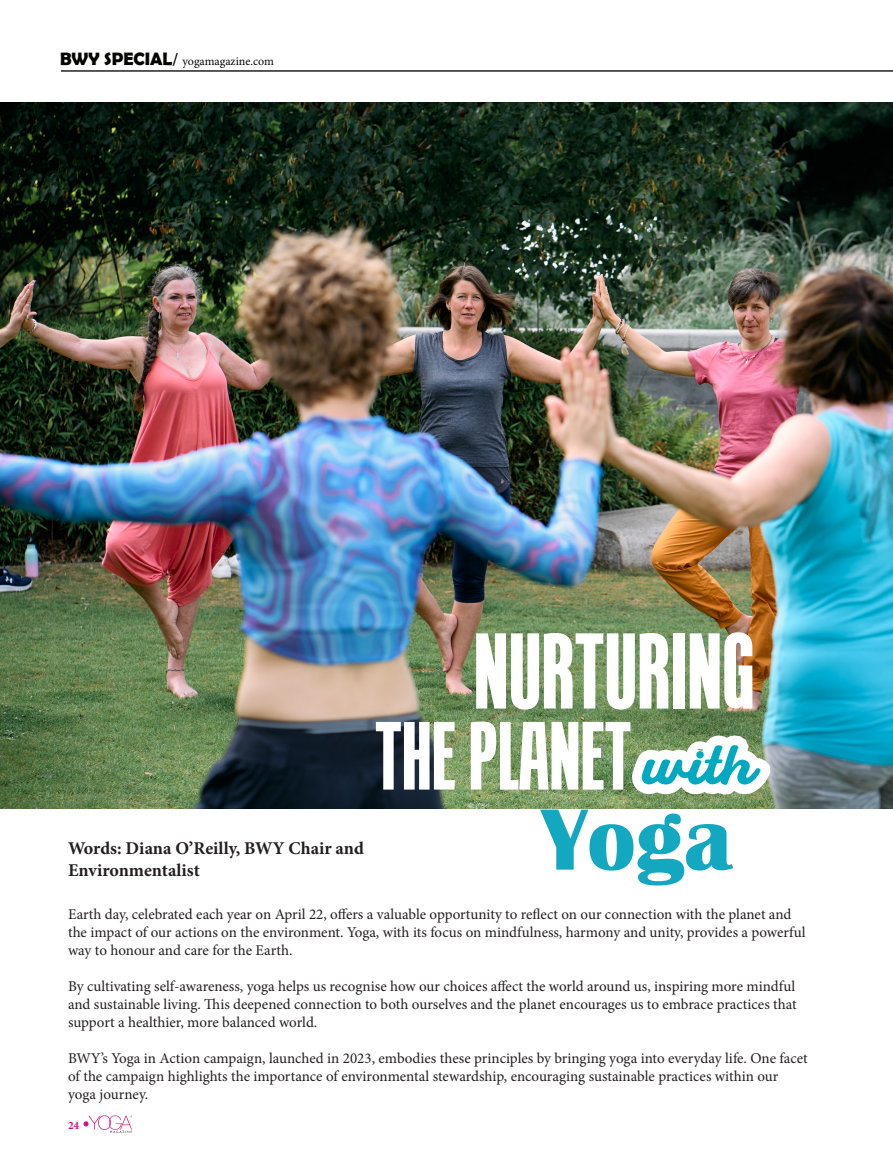
<style>
.page{position:relative;width:893px;height:1174px;background:#fff}
.page>*{position:absolute;margin:0;border:0;box-sizing:border-box;transform-origin:0 0}
.t1{font:700 105px "Tandelle";color:#fff}
.t2{font:700 94.5px "Tandelle";color:#fff}
.Body_Text_YOGA{font:700 90px "Britannic";color:#13a8bf}
.BODY_TEXT{font:700 18px/21.6px "Minion Pro";color:#231f20}
.BODY_TEXT-2{font:15px/18px "Minion Pro";color:#231f20}
.t3{font:12px "Minion Pro";color:#040503}
.t4{font:700 11.25px "Minion Pro";color:#db0f79}
.s1{font-family:"Berlin Sans FB Demi";font-weight:700;font-size:18px}
.s2{font-weight:700;font-size:18px}
.s3{font-family:"Black";font-weight:400;font-size:60px}
</style>
<div class="page">
<svg style="left:83px;top:1115px;width:49px;height:17px"></svg>
<img style="left:0;top:102px;width:893px;height:707px">
<hr style="left:61px;top:71px;width:832px;height:1px;background:#231f20">
<p class="t3" style="left:60px;top:53px;width:215px"><span class="s1">BWY SPECIAL</span><span class="s2">/</span> yogamagazine.com</p>
<p class="t1" style="left:474px;top:611px;width:282px">NURTURING</p>
<p class="t2" style="left:375px;top:702px;width:381px">THE PLANET <span class="s3">with</span></p>
<p class="Body_Text_YOGA" style="left:541px;top:789px;width:192px">Yoga</p>
<p class="BODY_TEXT-2" style="left:68px;top:905px;width:739px">Earth day, celebrated each year on April 22, offers a valuable opportunity to reflect on our connection with the planet and the impact of our actions on the environment. Yoga, with its focus on mindfulness, harmony and unity, provides a powerful way to honour and care for the Earth.</p>
<p class="BODY_TEXT-2" style="left:68px;top:977px;width:730px;text-align:justify">By cultivating self-awareness, yoga helps us recognise how our choices affect the world around us, inspiring more mindful and sustainable living. This deepened connection to both ourselves and the planet encourages us to embrace practices that support a healthier, more balanced world.</p>
<p class="BODY_TEXT-2" style="left:68px;top:1049px;width:741px">BWY’s Yoga in Action campaign, launched in 2023, embodies these principles by bringing yoga into everyday life. One facet of the campaign highlights the importance of environmental stewardship, encouraging sustainable practices within our yoga journey.</p>
<p class="BODY_TEXT" style="left:68px;top:837px;width:297px">Words: Diana O’Reilly, BWY Chair and<br>Environmentalist</p>
<p class="t4" style="left:68px;top:1117px;width:13px">24</p>
</div>
